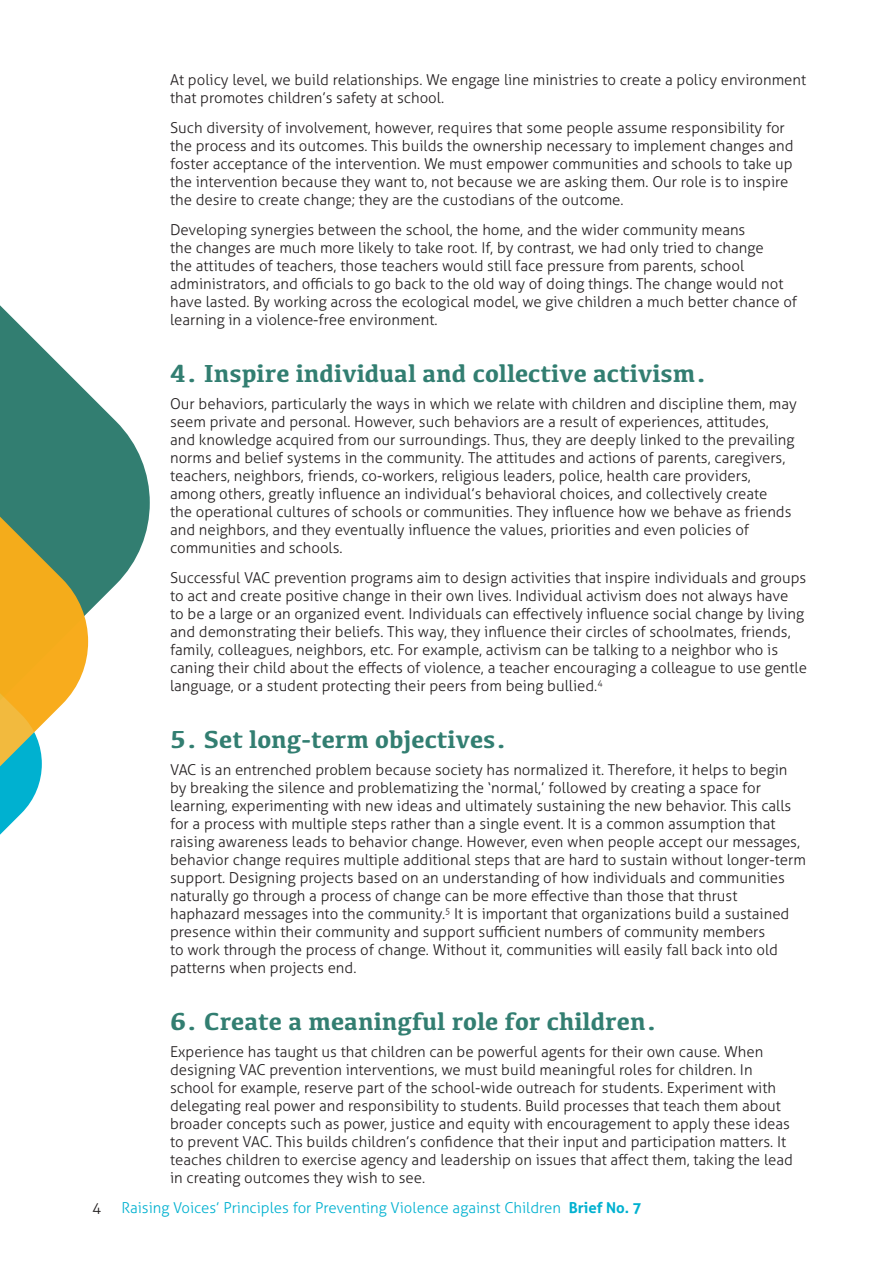
<style>
.page{position:relative;width:893px;height:1263px;background:#fff}
.page>*{position:absolute;margin:0;border:0;box-sizing:border-box;transform-origin:0 0}
.t1{font:700 25.5px "Kefa";color:#327e71}
.Annotation_text{font:300 15px/18px "Aller";color:#231f20}
.t2{font:300 15px "Aller";color:#00b1d0}
.s1{font-weight:700}
</style>
<div class="page">
<svg style="left:0;top:733px;width:42px;height:102px"></svg>
<svg style="left:0;top:305px;width:150px;height:428px"></svg>
<p class="Annotation_text" style="left:170px;top:70px;width:638px">At policy level, we build relationships. We engage line ministries to create a policy environment that promotes children’s safety at school.</p>
<p class="Annotation_text" style="left:170px;top:118px;width:625px">Such diversity of involvement, however, requires that some people assume responsibility for the process and its outcomes. This builds the ownership necessary to implement changes and foster acceptance of the intervention. We must empower communities and schools to take up the intervention because they want to, not because we are asking them. Our role is to inspire the desire to create change; they are the custodians of the outcome.</p>
<p class="Annotation_text" style="left:170px;top:220px;width:629px">Developing synergies between the school, the home, and the wider community means<br>the changes are much more likely to take root. If, by contrast, we had only tried to change<br>the attitudes of teachers, those teachers would still face pressure from parents, school administrators, and officials to go back to the old way of doing things. The change would not have lasted. By working across the ecological model, we give children a much better chance of learning in a violence-free environment.</p>
<p class="t1" style="left:170px;top:357px;width:538px">4. Inspire individual and collective activism.</p>
<p class="Annotation_text" style="left:170px;top:394px;width:628px">Our behaviors, particularly the ways in which we relate with children and discipline them, may seem private and personal. However, such behaviors are a result of experiences, attitudes, and knowledge acquired from our surroundings. Thus, they are deeply linked to the prevailing norms and belief systems in the community. The attitudes and actions of parents, caregivers, teachers, neighbors, friends, co-workers, religious leaders, police, health care providers, among others, greatly influence an individual’s behavioral choices, and collectively create<br>the operational cultures of schools or communities. They influence how we behave as friends and neighbors, and they eventually influence the values, priorities and even policies of communities and schools.</p>
<p class="Annotation_text" style="left:170px;top:568px;width:638px">Successful VAC prevention programs aim to design activities that inspire individuals and groups to act and create positive change in their own lives. Individual activism does not always have<br>to be a large or an organized event. Individuals can effectively influence social change by living and demonstrating their beliefs. This way, they influence their circles of schoolmates, friends, family, colleagues, neighbors, etc. For example, activism can be talking to a neighbor who is caning their child about the effects of violence, a teacher encouraging a colleague to use gentle language, or a student protecting their peers from being bullied.<sup>4</sup></p>
<p class="t1" style="left:170px;top:723px;width:338px">5. Set long-term objectives.</p>
<p class="Annotation_text" style="left:170px;top:760px;width:637px">VAC is an entrenched problem because society has normalized it. Therefore, it helps to begin by breaking the silence and problematizing the ‘normal,’ followed by creating a space for learning, experimenting with new ideas and ultimately sustaining the new behavior. This calls for a process with multiple steps rather than a single event. It is a common assumption that raising awareness leads to behavior change. However, even when people accept our messages, behavior change requires multiple additional steps that are hard to sustain without longer-term support. Designing projects based on an understanding of how individuals and communities naturally go through a process of change can be more effective than those that thrust haphazard messages into the community.<sup>5</sup> It is important that organizations build a sustained presence within their community and support sufficient numbers of community members<br>to work through the process of change. Without it, communities will easily fall back into old patterns when projects end.</p>
<p class="t1" style="left:170px;top:1005px;width:489px">6. Create a meaningful role for children.</p>
<p class="Annotation_text" style="left:170px;top:1042px;width:624px">Experience has taught us that children can be powerful agents for their own cause. When designing VAC prevention interventions, we must build meaningful roles for children. In school for example, reserve part of the school-wide outreach for students. Experiment with delegating real power and responsibility to students. Build processes that teach them about broader concepts such as power, justice and equity with encouragement to apply these ideas to prevent VAC. This builds children’s confidence that their input and participation matters. It teaches children to exercise agency and leadership on issues that affect them, taking the lead in creating outcomes they wish to see.</p>
<p class="Annotation_text" style="left:92px;top:1198px;width:10px">4</p>
<p class="t2" style="left:121px;top:1198px;width:522px">Raising Voices’ Principles for Preventing Violence against Children <span class="s1">Brief No. 7</span></p>
</div>
